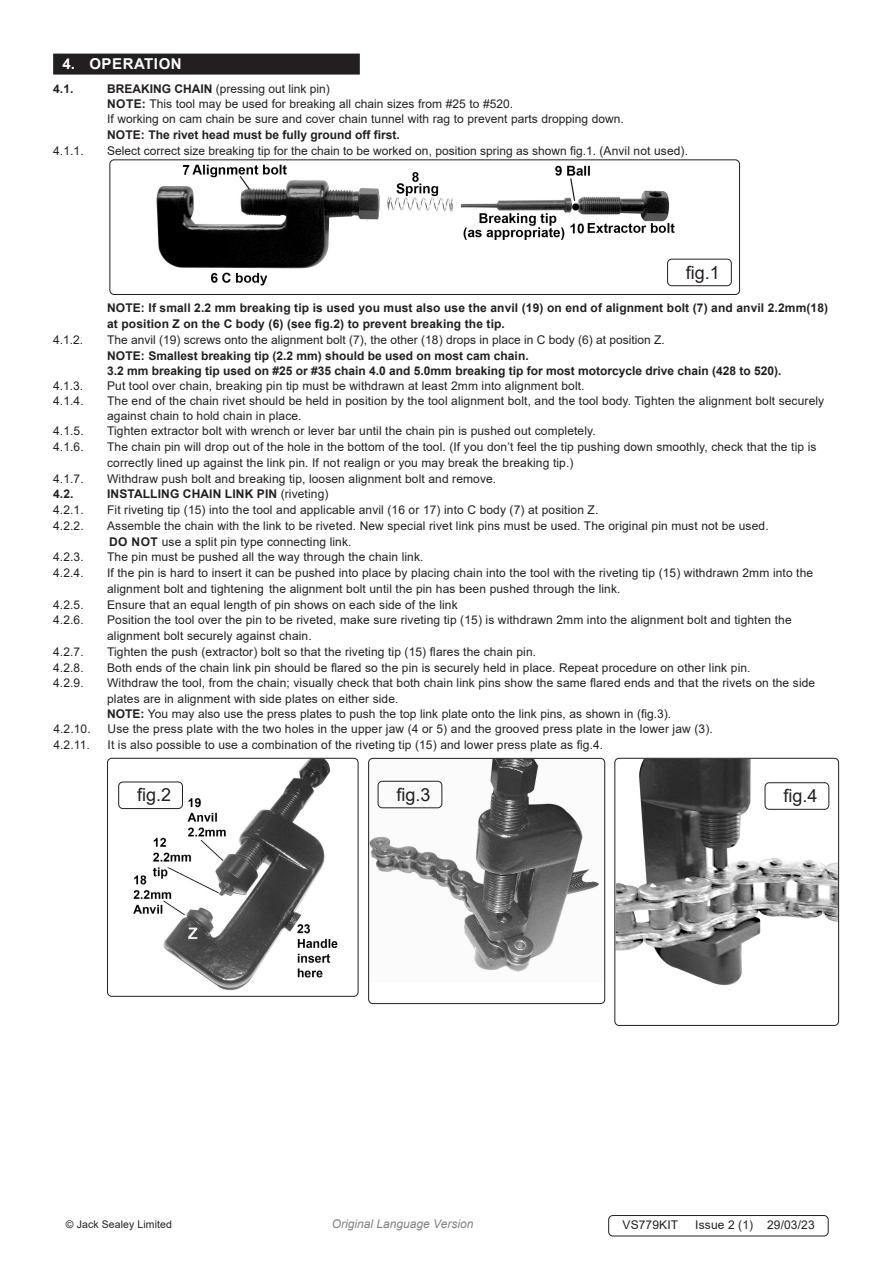
<style>
.page{position:relative;width:893px;height:1263px;background:#fff}
.page>*{position:absolute;margin:0;border:0;box-sizing:border-box;transform-origin:0 0}
.t1{font:18px "Arial";color:#231f20}
.t2{font:700 15px "Arial";letter-spacing:.035em;color:#fff}
.Body__Footer{font:12px/15.8px "Arial";letter-spacing:.01em;color:#231f20}
.Body{font:700 12px/15.8px "Arial";color:#231f20}
.t3{font:italic 12px "Arial";color:#808285}
.Body__Justified__7pt{font:10.5px "Arial";letter-spacing:.01em;color:#231f20}
.s1{font-weight:700}
.s2{font-weight:400}
</style>
<div class="page">
<div style="left:53px;top:54px;width:307px;height:21px;background:#231f20"></div>
<img style="left:370px;top:758px;width:235px;height:214px">
<div style="left:368px;top:758px;width:237px;height:246px;border:1px solid #231f20;border-radius:4px"></div>
<img style="left:125px;top:760px;width:213px;height:231px">
<div style="left:107px;top:758px;width:251px;height:239px;border:1px solid #231f20;border-radius:4px"></div>
<img style="left:616px;top:758px;width:222px;height:266px">
<div style="left:614px;top:758px;width:225px;height:268px;border:1px solid #231f20;border-radius:4px"></div>
<div style="left:378px;top:781px;width:64px;height:27px;border:1px solid #231f20;border-radius:4px"></div>
<div style="left:765px;top:782px;width:64px;height:28px;border:1px solid #231f20;border-radius:4px"></div>
<div style="left:118px;top:782px;width:65px;height:27px;border:1px solid #231f20;border-radius:4px"></div>
<img style="left:156px;top:164px;width:545px;height:123px">
<div style="left:109px;top:159px;width:631px;height:136px;border:1px solid #231f20;border-radius:4px"></div>
<div style="left:667px;top:259px;width:65px;height:27px;border:1px solid #231f20;border-radius:4px"></div>
<div style="left:608px;top:1215px;width:220px;height:21px;border:1px solid #231f20;border-radius:4px"></div>
<p class="t2" style="left:62px;top:53px;width:121px">4. OPERATION</p>
<p class="Body" style="left:53px;top:81px;width:22px">4.1.</p>
<p class="Body__Footer" style="left:107px;top:81px;width:224px"><span class="s1">BREAKING CHAIN</span> (pressing out link pin)</p>
<p class="Body__Footer" style="left:107px;top:96px;width:408px"><span class="s1">NOTE:</span> This tool may be used for breaking all chain sizes from #25 to #520.</p>
<p class="Body__Footer" style="left:107px;top:111px;width:518px">If working on cam chain be sure and cover chain tunnel with rag to prevent parts dropping down.</p>
<p class="Body" style="left:107px;top:127px;width:294px">NOTE: The rivet head must be fully ground off first.</p>
<p class="Body__Footer" style="left:53px;top:143px;width:32px">4.1.1.</p>
<p class="Body__Footer" style="left:107px;top:143px;width:582px">Select correct size breaking tip for the chain to be worked on, position spring as shown fig.1. (Anvil not used).</p>
<p class="t1" style="left:686px;top:260px;width:36px">fig.1</p>
<p class="Body" style="left:107px;top:300px;width:722px">NOTE: If small 2.2 mm breaking tip is used you must also use the anvil (19) on end of alignment bolt (7) and anvil 2.2mm(18) at position Z on the C body (6) (see fig.2) to prevent breaking the tip.</p>
<p class="Body__Footer" style="left:53px;top:332px;width:32px">4.1.2.</p>
<p class="Body__Footer" style="left:107px;top:332px;width:559px">The anvil (19) screws onto the alignment bolt (7), the other (18) drops in place in C body (6) at position Z.</p>
<p class="Body" style="left:107px;top:348px;width:423px">NOTE: Smallest breaking tip (2.2 mm) should be used on most cam chain.</p>
<p class="Body" style="left:107px;top:363px;width:676px">3.2 mm breaking tip used on #25 or #35 chain 4.0 and 5.0mm breaking tip for most motorcycle drive chain (428 to 520).</p>
<p class="Body__Footer" style="left:53px;top:377px;width:32px">4.1.3.</p>
<p class="Body__Footer" style="left:107px;top:377px;width:479px">Put tool over chain, breaking pin tip must be withdrawn at least 2mm into alignment bolt.</p>
<p class="Body__Footer" style="left:53px;top:392px;width:32px">4.1.4.</p>
<p class="Body__Footer" style="left:107px;top:393px;width:719px;line-height:15px">The end of the chain rivet should be held in position by the tool alignment bolt, and the tool body. Tighten the alignment bolt securely against chain to hold chain in place.</p>
<p class="Body__Footer" style="left:53px;top:423px;width:32px">4.1.5.</p>
<p class="Body__Footer" style="left:107px;top:423px;width:490px">Tighten extractor bolt with wrench or lever bar until the chain pin is pushed out completely.</p>
<p class="Body__Footer" style="left:53px;top:439px;width:32px">4.1.6.</p>
<p class="Body__Footer" style="left:107px;top:439px;width:711px">The chain pin will drop out of the hole in the bottom of the tool. (If you don’t feel the tip pushing down smoothly, check that the tip is correctly lined up against the link pin. If not realign or you may break the breaking tip.)</p>
<p class="Body__Footer" style="left:53px;top:470px;width:32px">4.1.7.</p>
<p class="Body__Footer" style="left:107px;top:470px;width:391px">Withdraw push bolt and breaking tip, loosen alignment bolt and remove.</p>
<p class="Body" style="left:53px;top:486px;width:22px">4.2.</p>
<p class="Body" style="left:107px;top:486px;width:223px">INSTALLING CHAIN LINK PIN <span class="s2">(riveting)</span></p>
<p class="Body__Footer" style="left:53px;top:502px;width:32px">4.2.1.</p>
<p class="Body__Footer" style="left:107px;top:502px;width:493px">Fit riveting tip (15) into the tool and applicable anvil (16 or 17) into C body (7) at position Z.</p>
<p class="Body__Footer" style="left:53px;top:518px;width:32px">4.2.2.</p>
<p class="Body__Footer" style="left:107px;top:518px;width:663px">Assemble the chain with the link to be riveted. New special rivet link pins must be used. The original pin must not be used.<br><span class="s1">DO NOT</span> use a split pin type connecting link.</p>
<p class="Body__Footer" style="left:53px;top:549px;width:32px">4.2.3.</p>
<p class="Body__Footer" style="left:107px;top:549px;width:318px">The pin must be pushed all the way through the chain link.</p>
<p class="Body__Footer" style="left:53px;top:565px;width:32px">4.2.4.</p>
<p class="Body__Footer" style="left:107px;top:565px;width:707px">If the pin is hard to insert it can be pushed into place by placing chain into the tool with the riveting tip (15) withdrawn 2mm into the alignment bolt and tightening the alignment bolt until the pin has been pushed through the link.</p>
<p class="Body__Footer" style="left:53px;top:596px;width:32px">4.2.5.</p>
<p class="Body__Footer" style="left:107px;top:596px;width:352px">Ensure that an equal length of pin shows on each side of the link</p>
<p class="Body__Footer" style="left:53px;top:612px;width:32px">4.2.6.</p>
<p class="Body__Footer" style="left:107px;top:612px;width:686px">Position the tool over the pin to be riveted, make sure riveting tip (15) is withdrawn 2mm into the alignment bolt and tighten the alignment bolt securely against chain.</p>
<p class="Body__Footer" style="left:53px;top:644px;width:32px">4.2.7.</p>
<p class="Body__Footer" style="left:107px;top:644px;width:431px">Tighten the push (extractor) bolt so that the riveting tip (15) flares the chain pin.</p>
<p class="Body__Footer" style="left:53px;top:659px;width:32px">4.2.8.</p>
<p class="Body__Footer" style="left:107px;top:659px;width:645px">Both ends of the chain link pin should be flared so the pin is securely held in place. Repeat procedure on other link pin.</p>
<p class="Body__Footer" style="left:53px;top:675px;width:32px">4.2.9.</p>
<p class="Body__Footer" style="left:107px;top:675px;width:710px">Withdraw the tool, from the chain; visually check that both chain link pins show the same flared ends and that the rivets on the side plates are in alignment with side plates on either side.</p>
<p class="Body__Footer" style="left:107px;top:706px;width:565px"><span class="s1">NOTE:</span> You may also use the press plates to push the top link plate onto the link pins, as shown in (fig.3).</p>
<p class="Body__Footer" style="left:53px;top:721px;width:39px">4.2.10.</p>
<p class="Body__Footer" style="left:107px;top:721px;width:607px">Use the press plate with the two holes in the upper jaw (4 or 5) and the grooved press plate in the lower jaw (3).</p>
<p class="Body__Footer" style="left:53px;top:737px;width:38px">4.2.11.</p>
<p class="Body__Footer" style="left:107px;top:737px;width:497px">It is also possible to use a combination of the riveting tip (15) and lower press plate as fig.4.</p>
<p class="t1" style="left:137px;top:783px;width:36px">fig.2</p>
<p class="t1" style="left:396px;top:782px;width:36px">fig.3</p>
<p class="t1" style="left:783px;top:783px;width:36px">fig.4</p>
<p class="Body__Justified__7pt" style="left:66px;top:1217px;width:108px">© Jack Sealey Limited</p>
<p class="t3" style="left:332px;top:1216px;width:143px">Original Language Version</p>
<p class="Body__Footer" style="left:622px;top:1217px;width:57px">VS779KIT</p>
<p class="Body__Footer" style="left:695px;top:1217px;width:121px">Issue 2 (1) 29/03/23</p>
</div>
